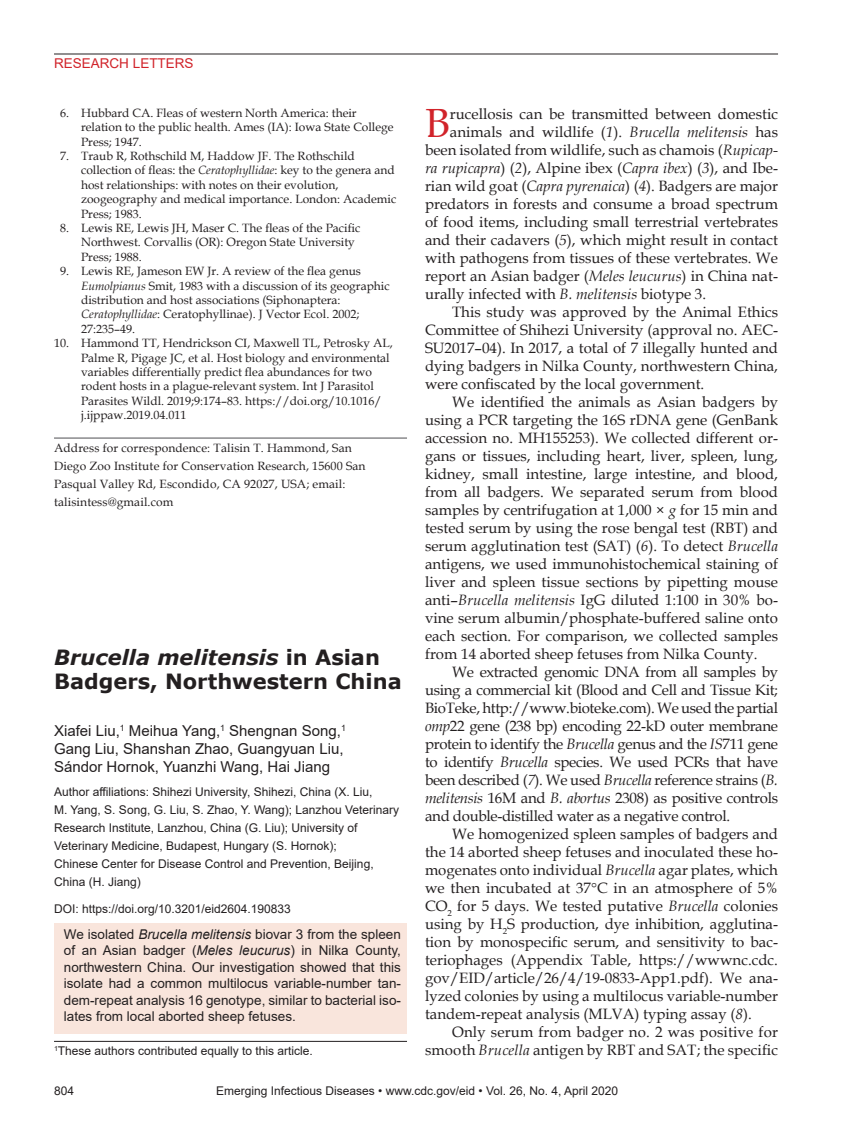
<style>
.page{position:relative;width:851px;height:1134px;background:#fff}
.page>*{position:absolute;margin:0;border:0;box-sizing:border-box;transform-origin:0 0}
.Drop_Cap{font:40.8px "Book Antiqua";color:#d1232a}
.Article_Title{font:700 21px/24px "Verdana";color:#231f20}
.Body_Text{font:15px/18px "Book Antiqua";color:#231f20;text-align:justify}
.Drop_Cap-2{font:15px "Book Antiqua";color:#231f20}
.Authors{font:15px/18px "Arial";color:#231f20}
.Abstract{font:13.5px/16.5px "Arial";color:#231f20;text-align:justify}
.t1{font:13.5px "Arial";color:#d1232a}
.References{font:12px/14.4px "Book Antiqua";color:#231f20}
.Affiliations{font:12px/18px "Arial";color:#231f20}
.Correspondence{font:12px/18px "Book Antiqua";letter-spacing:.01em;color:#231f20}
.Footnote{font:12px "Arial";color:#231f20}
.DOI{font:12px "Arial";color:#231f20}
.s1{font-style:italic}
</style>
<div class="page">
<hr style="left:54px;top:54px;width:724px;height:1px;background:#231f20">
<hr style="left:54px;top:438px;width:353px;height:1px;background:#636366">
<div style="left:55px;top:923px;width:352px;height:111px;background:#f9e5dc"></div>
<hr style="left:54px;top:1041px;width:353px;height:1px;background:#231f20">
<p class="t1" style="left:54px;top:54px;width:141px">RESEARCH LETTERS</p>
<p class="References" style="left:81px;top:105px;width:314px;text-indent:-21px">6. Hubbard CA. Fleas of western North America: their relation to the public health. Ames (IA): Iowa State College<br>Press; 1947.</p>
<p class="References" style="left:81px;top:148px;width:317px;text-indent:-21px">7. Traub R, Rothschild M, Haddow JF. The Rothschild collection of fleas: the <span class="s1">Ceratophyllidae</span>: key to the genera and host relationships: with notes on their evolution, zoogeography and medical importance. London: Academic Press; 1983.</p>
<p class="References" style="left:81px;top:220px;width:281px;text-indent:-21px">8. Lewis RE, Lewis JH, Maser C. The fleas of the Pacific<br>Northwest. Corvallis (OR): Oregon State University<br>Press; 1988.</p>
<p class="References" style="left:81px;top:264px;width:310px;text-indent:-21px">9. Lewis RE, Jameson EW Jr. A review of the flea genus <span class="s1">Eumolpianus</span> Smit, 1983 with a discussion of its geographic distribution and host associations (Siphonaptera:<br><span class="s1">Ceratophyllidae</span>: Ceratophyllinae). J Vector Ecol. 2002; 27:235–49.</p>
<p class="References" style="left:81px;top:336px;width:313px;text-indent:-27px">10. Hammond TT, Hendrickson CI, Maxwell TL, Petrosky AL, Palme R, Pigage JC, et al. Host biology and environmental variables differentially predict flea abundances for two rodent hosts in a plague-relevant system. Int J Parasitol Parasites Wildl. 2019;9:174–83. https://doi.org/10.1016/ j.ijppaw.2019.04.011</p>
<p class="Correspondence" style="left:54px;top:439px;width:313px">Address for correspondence: Talisin T. Hammond, San Diego Zoo Institute for Conservation Research, 15600 San Pasqual Valley Rd, Escondido, CA 92027, USA; email: talisintess@gmail.com</p>
<p class="Article_Title" style="left:54px;top:645px;width:349px"><span class="s1">Brucella melitensis</span> in Asian<br>Badgers, Northwestern China</p>
<p class="Authors" style="left:54px;top:721px;width:293px">Xiafei Liu,<sup>1</sup> Meihua Yang,<sup>1</sup> Shengnan Song,<sup>1<br></sup>Gang Liu, Shanshan Zhao, Guangyuan Liu,<br>Sándor Hornok, Yuanzhi Wang, Hai Jiang</p>
<p class="Affiliations" style="left:54px;top:783px;width:346px">Author affiliations: Shihezi University, Shihezi, China (X. Liu,<br>M. Yang, S. Song, G. Liu, S. Zhao, Y. Wang); Lanzhou Veterinary Research Institute, Lanzhou, China (G. Liu); University of Veterinary Medicine, Budapest, Hungary (S. Hornok);<br>Chinese Center for Disease Control and Prevention, Beijing, China (H. Jiang)</p>
<p class="DOI" style="left:54px;top:901px;width:238px">DOI: https://doi.org/10.3201/eid2604.190833</p>
<p class="Abstract" style="left:64px;top:925px;width:338px">We isolated <span class="s1">Brucella melitensis</span> biovar 3 from the spleen of an Asian badger (<span class="s1">Meles leucurus</span>) in Nilka County, northwestern China. Our investigation showed that this isolate had a common multilocus variable-number tan&shy;dem-repeat analysis 16 genotype, similar to bacterial iso&shy;lates from local aborted sheep fetuses.</p>
<p class="Footnote" style="left:54px;top:1043px;width:260px"><sup>1</sup>These authors contributed equally to this article.</p>
<p class="Drop_Cap" style="left:425px;top:95px;width:26px">B</p>
<p class="Drop_Cap-2" style="left:450px;top:103px;width:329px">rucellosis can be transmitted between domestic</p>
<p class="Drop_Cap-2" style="left:450px;top:121px;width:329px">animals and wildlife (<span class="s1">1</span>). <span class="s1">Brucella melitensis</span> has</p>
<p class="Drop_Cap-2" style="left:425px;top:139px;width:354px">been isolated from wildlife, such as chamois (<span class="s1">Rupicap-</span></p>
<p class="Drop_Cap-2" style="left:425px;top:157px;width:354px"><span class="s1">ra rupicapra</span>) (<span class="s1">2</span>), Alpine ibex (<span class="s1">Capra ibex</span>) (<span class="s1">3</span>), and Ibe-</p>
<p class="Drop_Cap-2" style="left:425px;top:175px;width:354px">rian wild goat (<span class="s1">Capra pyrenaica</span>) (<span class="s1">4</span>). Badgers are major</p>
<p class="Drop_Cap-2" style="left:425px;top:193px;width:354px">predators in forests and consume a broad spectrum</p>
<p class="Drop_Cap-2" style="left:425px;top:211px;width:354px">of food items, including small terrestrial vertebrates</p>
<p class="Drop_Cap-2" style="left:425px;top:229px;width:354px">and their cadavers (<span class="s1">5</span>), which might result in contact</p>
<p class="Drop_Cap-2" style="left:425px;top:247px;width:354px">with pathogens from tissues of these vertebrates. We</p>
<p class="Drop_Cap-2" style="left:425px;top:265px;width:354px">report an Asian badger (<span class="s1">Meles leucurus</span>) in China nat-</p>
<p class="Drop_Cap-2" style="left:425px;top:283px;width:283px">urally infected with <span class="s1">B. melitensis</span> biotype 3.</p>
<p class="Body_Text" style="left:425px;top:302px;width:354px;text-indent:27px">This study was approved by the Animal Ethics Committee of Shihezi University (approval no. AEC-SU2017–04). In 2017, a total of 7 illegally hunted and dying badgers in Nilka County, northwestern China, were confiscated by the local government.</p>
<p class="Body_Text" style="left:425px;top:392px;width:354px;text-indent:27px">We identified the animals as Asian badgers by using a PCR targeting the 16S rDNA gene (GenBank accession no. MH155253). We collected different or&shy;gans or tissues, including heart, liver, spleen, lung, kidney, small intestine, large intestine, and blood, from all badgers. We separated serum from blood samples by centrifugation at 1,000 × <span class="s1">g</span> for 15 min and tested serum by using the rose bengal test (RBT) and serum agglutination test (SAT) (<span class="s1">6</span>). To detect <span class="s1">Brucella </span>antigens, we used immunohistochemical staining of liver and spleen tissue sections by pipetting mouse anti–<span class="s1">Brucella melitensis</span> IgG diluted 1:100 in 30% bo&shy;vine serum albumin/phosphate-buffered saline onto each section. For comparison, we collected samples from 14 aborted sheep fetuses from Nilka County.</p>
<p class="Body_Text" style="left:425px;top:662px;width:354px;text-indent:27px">We extracted genomic DNA from all samples by using a commercial kit (Blood and Cell and Tissue Kit; BioTeke, http://www.bioteke.com). We used the partial <span class="s1">omp</span>22 gene (238 bp) encoding 22-kD outer membrane protein to identify the <span class="s1">Brucella</span> genus and the <span class="s1">IS</span>711 gene to identify <span class="s1">Brucella</span> species. We used PCRs that have been described (<span class="s1">7</span>). We used <span class="s1">Brucella</span> reference strains (<span class="s1">B. melitensis</span> 16M and <span class="s1">B. abortus</span> 2308) as positive controls and double-distilled water as a negative control.</p>
<p class="Body_Text" style="left:425px;top:824px;width:354px;text-indent:27px">We homogenized spleen samples of badgers and the 14 aborted sheep fetuses and inoculated these ho&shy;mogenates onto individual <span class="s1">Brucella</span> agar plates, which we then incubated at 37 C in an atmosphere of 5% CO<sub>2</sub> for 5 days. We tested putative <span class="s1">Brucella</span> colonies using by H<sub>2</sub>S production, dye inhibition, agglutina&shy;tion by monospecific serum, and sensitivity to bac&shy;teriophages (Appendix Table, https://wwwnc.cdc. gov/EID/article/26/4/19-0833-App1.pdf). We ana&shy;lyzed colonies by using a multilocus variable-number tandem-repeat analysis (MLVA) typing assay (<span class="s1">8</span>).</p>
<p class="Body_Text" style="left:425px;top:1022px;width:354px;text-align:right">Only serum from badger no. 2 was positive for smooth <span class="s1">Brucella</span> antigen by RBT and SAT; the specific</p>
<p class="Affiliations" style="left:54px;top:1082px;width:22px">804</p>
<p class="Affiliations" style="left:216px;top:1082px;width:403px">Emerging Infectious Diseases • www.cdc.gov/eid • Vol. 26, No. 4, April 2020</p>
</div>
